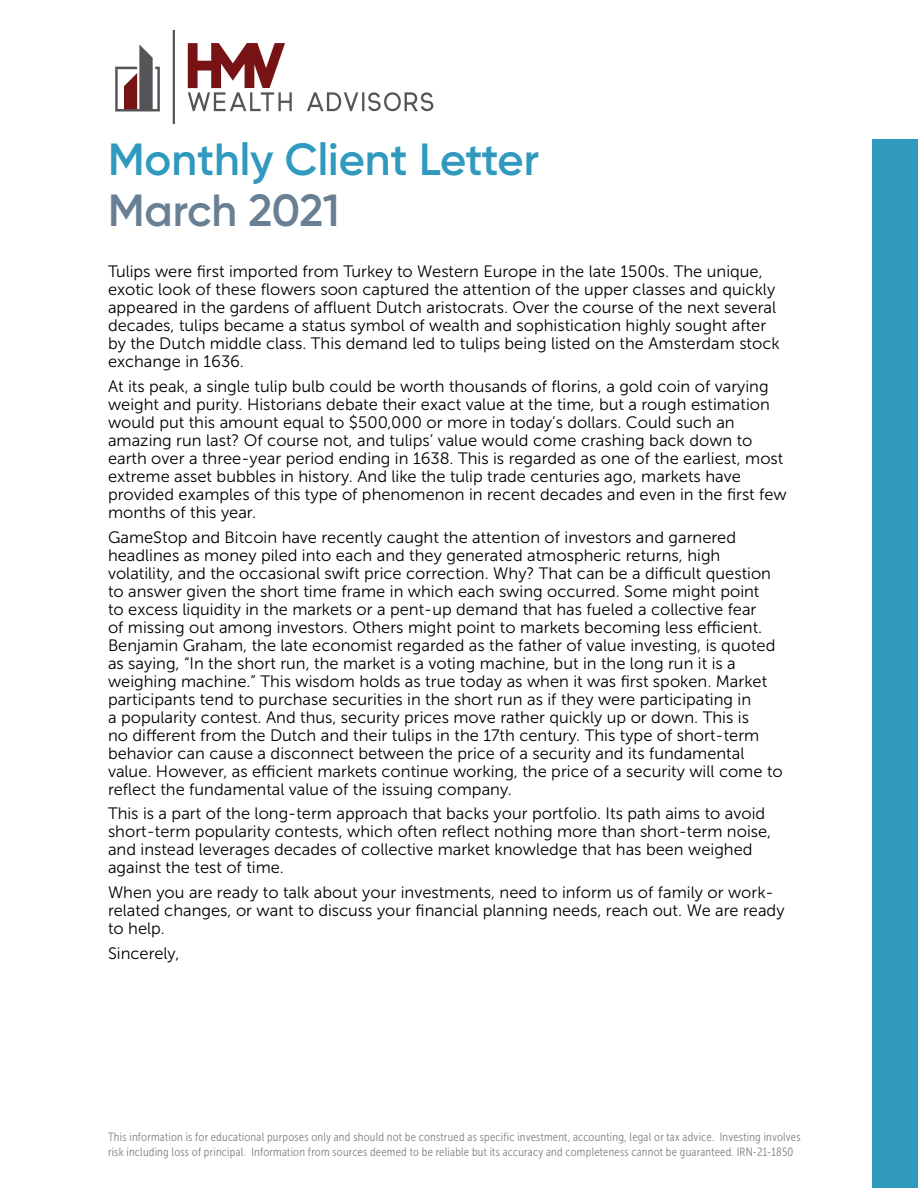
<style>
.page{position:relative;width:918px;height:1188px;background:#fff}
.page>*{position:absolute;margin:0;border:0;box-sizing:border-box;transform-origin:0 0}
.t1{font:600 45px "Gilroy";color:#3099be}
.t2{font:600 45px "Gilroy";letter-spacing:-.01em;color:#697f93}
.t3{font:16.5px/18px "Museo Sans 300";color:#000}
.t4{font:12px/15px "Museo Sans Cond 300";letter-spacing:.02em;color:#808285}
</style>
<div class="page">
<div style="left:873px;top:139px;width:45px;height:1049px;background:#3099be"></div>
<img style="left:115px;top:30px;width:319px;height:94px">
<h1 class="t1" style="left:108px;top:132px;width:433px">Monthly Client Letter</h1>
<h1 class="t2" style="left:108px;top:183px;width:233px">March 2021</h1>
<p class="t3" style="left:108px;top:263px;width:673px">Tulips were first imported from Turkey to Western Europe in the late 1500s. The unique, exotic look of these flowers soon captured the attention of the upper classes and quickly appeared in the gardens of affluent Dutch aristocrats. Over the course of the next several decades, tulips became a status symbol of wealth and sophistication highly sought after by the Dutch middle class. This demand led to tulips being listed on the Amsterdam stock exchange in 1636.</p>
<p class="t3" style="left:108px;top:377px;width:680px">At its peak, a single tulip bulb could be worth thousands of florins, a gold coin of varying weight and purity. Historians debate their exact value at the time, but a rough estimation would put this amount equal to $500,000 or more in today’s dollars. Could such an amazing run last? Of course not, and tulips’ value would come crashing back down to earth over a three-year period ending in 1638. This is regarded as one of the earliest, most extreme asset bubbles in history. And like the tulip trade centuries ago, markets have provided examples of this type of phenomenon in recent decades and even in the first few months of this year.</p>
<p class="t3" style="left:108px;top:528px;width:676px">GameStop and Bitcoin have recently caught the attention of investors and garnered headlines as money piled into each and they generated atmospheric returns, high volatility, and the occasional swift price correction. Why? That can be a difficult question to answer given the short time frame in which each swing occurred. Some might point<br>to excess liquidity in the markets or a pent-up demand that has fueled a collective fear<br>of missing out among investors. Others might point to markets becoming less efficient.<br>Benjamin Graham, the late economist regarded as the father of value investing, is quoted as saying, “In the short run, the market is a voting machine, but in the long run it is a weighing machine.” This wisdom holds as true today as when it was first spoken. Market participants tend to purchase securities in the short run as if they were participating in<br>a popularity contest. And thus, security prices move rather quickly up or down. This is<br>no different from the Dutch and their tulips in the 17th century. This type of short-term behavior can cause a disconnect between the price of a security and its fundamental value. However, as efficient markets continue working, the price of a security will come to reflect the fundamental value of the issuing company.</p>
<p class="t3" style="left:108px;top:805px;width:665px">This is a part of the long-term approach that backs your portfolio. Its path aims to avoid short-term popularity contests, which often reflect nothing more than short-term noise, and instead leverages decades of collective market knowledge that has been weighed against the test of time.</p>
<p class="t3" style="left:108px;top:884px;width:678px">When you are ready to talk about your investments, need to inform us of family or work&shy;related changes, or want to discuss your financial planning needs, reach out. We are ready to help.</p>
<p class="t3" style="left:108px;top:944px;width:73px">Sincerely,</p>
<p class="t4" style="left:108px;top:1129px;width:694px">This information is for educational purposes only and should not be construed as specific investment, accounting, legal or tax advice. Investing involves risk including loss of principal. Information from sources deemed to be reliable but its accuracy and completeness cannot be guaranteed. IRN-21-1850</p>
</div>
